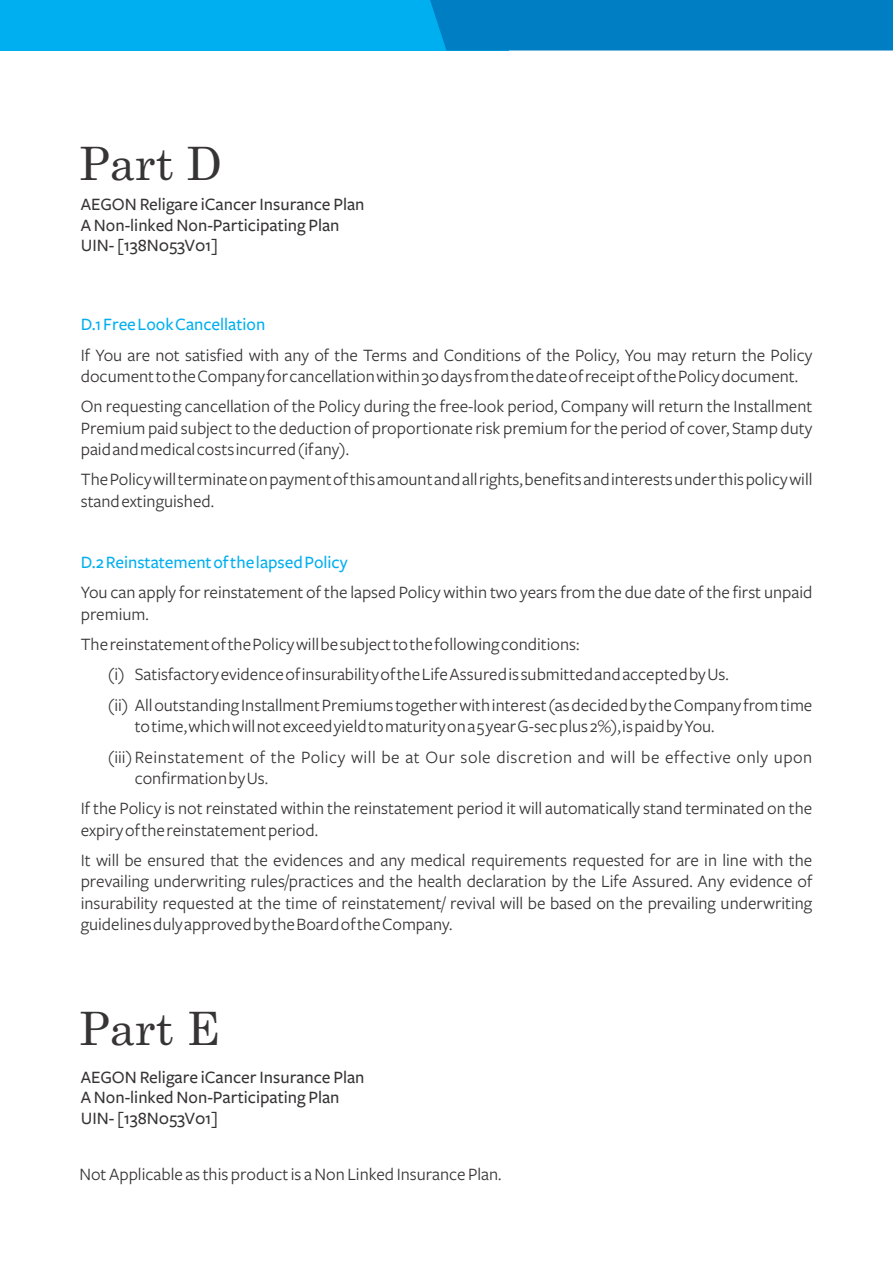
<style>
.page{position:relative;width:893px;height:1263px;background:#fff}
.page>*{position:absolute;margin:0;border:0;box-sizing:border-box;transform-origin:0 0}
.t1{font:46.05px "Century";color:#373435}
.t2{font:18px/21.3px "Freight Sans";color:#373435}
.t3{font:500 18px/20.4px "Freight Sans";color:#373435}
.t4{font:18px/30.5px "Freight Sans";letter-spacing:.03em;color:#373435}
.t5{font:500 18px "Freight Sans";color:#00afef}
</style>
<div class="page">
<div style="left:0;top:0;width:508px;height:51px;background:#00afef"></div>
<div style="left:430px;top:0;width:463px;height:51px;background:#007ec4"></div>
<h1 class="t1" style="left:79px;top:146px;width:145px">Part D</h1>
<p class="t3" style="left:81px;top:195px;width:285px">AEGON Religare iCancer Insurance Plan<br>A Non-linked Non-Participating Plan<br>UIN- [138N053V01]</p>
<p class="t5" style="left:81px;top:316px;width:186px">D.1 Free Look Cancellation</p>
<p class="t2" style="left:81px;top:345px;width:733px">If You are not satisfied with any of the Terms and Conditions of the Policy, You may return the Policy document to the Company for cancellation within 30 days from the date of receipt of the Policy document.</p>
<p class="t2" style="left:81px;top:396px;width:733px;text-align:justify">On requesting cancellation of the Policy during the free-look period, Company will return the Installment Premium paid subject to the deduction of proportionate risk premium for the period of cover, Stamp duty paid and medical costs incurred (if any).</p>
<p class="t2" style="left:81px;top:469px;width:733px">The Policy will terminate on payment of this amount and all rights, benefits and interests under this policy will stand extinguished.</p>
<p class="t5" style="left:81px;top:553px;width:268px">D.2 Reinstatement of the lapsed Policy</p>
<p class="t2" style="left:81px;top:582px;width:733px">You can apply for reinstatement of the lapsed Policy within two years from the due date of the first unpaid premium.</p>
<p class="t2" style="left:108px;top:629px;width:706px;line-height:30.5px;text-indent:-27px">The reinstatement of the Policy will be subject to the following conditions:<br>(i) Satisfactory evidence of insurability of the Life Assured is submitted and accepted by Us.<br>(ii) All outstanding Installment Premiums together with interest (as decided by the Company from time</p>
<p class="t4" style="left:108px;top:711px;width:706px;text-indent:27px">to time, which will not exceed yield to maturity on a 5 year G-sec plus 2%), is paid by You.<br>(iii) Reinstatement of the Policy will be at Our sole discretion and will be effective only upon</p>
<p class="t2" style="left:81px;top:763px;width:733px;line-height:30.5px;text-indent:54px">confirmation by Us.<br>If the Policy is not reinstated within the reinstatement period it will automatically stand terminated on the</p>
<p class="t2" style="left:81px;top:815px;width:733px;line-height:30.5px">expiry of the reinstatement period.<br>It will be ensured that the evidences and any medical requirements requested for are in line with the</p>
<p class="t2" style="left:81px;top:871px;width:733px;text-align:justify">prevailing underwriting rules/practices and the health declaration by the Life Assured. Any evidence of insurability requested at the time of reinstatement/ revival will be based on the prevailing underwriting guidelines duly approved by the Board of the Company.</p>
<h1 class="t1" style="left:79px;top:1011px;width:142px">Part E</h1>
<p class="t3" style="left:81px;top:1067px;width:285px">AEGON Religare iCancer Insurance Plan<br>A Non-linked Non-Participating Plan<br>UIN- [138N053V01]</p>
<p class="t2" style="left:79px;top:1164px;width:424px">Not Applicable as this product is a Non Linked Insurance Plan.</p>
</div>
